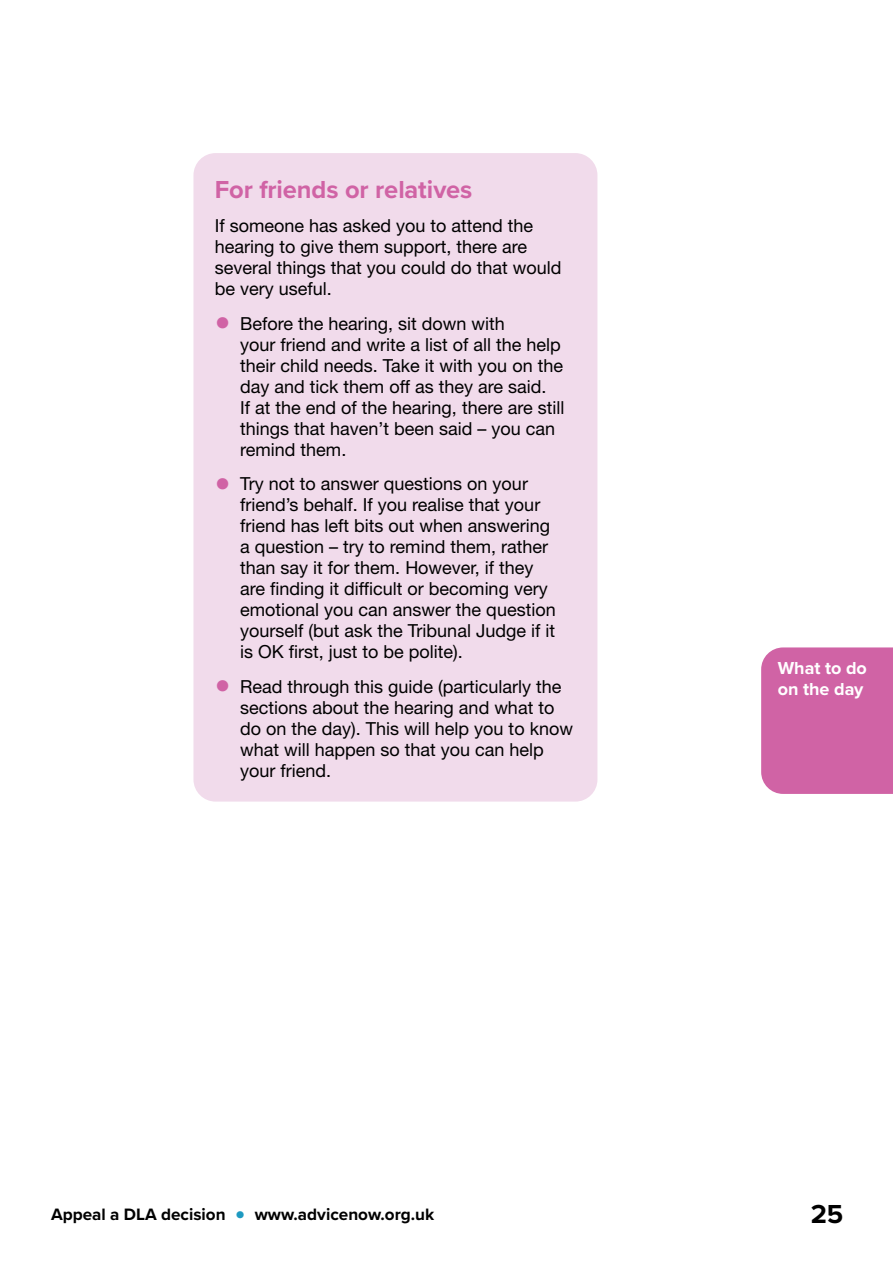
<style>
.page{position:relative;width:893px;height:1263px;background:#fff}
.page>*{position:absolute;margin:0;border:0;box-sizing:border-box;transform-origin:0 0}
.t1{font:700 27px "Proxima Nova";color:#000}
.t2{font:700 25.5px "Proxima Nova";letter-spacing:-.005em;color:#d063a5}
.t3{font:18px/21px "Helvetica Neue LT Std";color:#000}
.t4{font:700 18px/21px "Proxima Nova";letter-spacing:-.005em;color:#fff}
.t5{font:700 17.1px "Proxima Nova";color:#000}
.s1{font-size:31.5px;color:#d063a5}
.s2{font-size:30px;color:#1e9ac1}
</style>
<div class="page">
<div style="left:761px;top:647px;width:132px;height:147px;background:#d063a5"></div>
<div style="left:193px;top:153px;width:404px;height:648px;background:#f1dbeb;border-radius:22px"></div>
<h2 class="t2" style="left:215px;top:170px;width:259px">For friends or relatives</h2>
<p class="t3" style="left:215px;top:215px;width:348px">If someone has asked you to attend the hearing to give them support, there are several things that you could do that would be very useful.</p>
<p class="t3" style="left:240px;top:313px;width:326px;text-indent:-26px"><span class="s1">•</span> Before the hearing, sit down with<br>your friend and write a list of all the help their child needs. Take it with you on the day and tick them off as they are said.<br>If at the end of the hearing, there are still things that haven’t been said – you can remind them.</p>
<p class="t3" style="left:240px;top:473px;width:317px;text-indent:-26px"><span class="s1">•</span> Try not to answer questions on your friend’s behalf. If you realise that your friend has left bits out when answering a question – try to remind them, rather than say it for them. However, if they are finding it difficult or becoming very emotional you can answer the question yourself (but ask the Tribunal Judge if it is OK first, just to be polite).</p>
<p class="t3" style="left:240px;top:676px;width:334px;text-indent:-26px"><span class="s1">•</span> Read through this guide (particularly the sections about the hearing and what to do on the day). This will help you to know what will happen so that you can help your friend.</p>
<p class="t4" style="left:778px;top:657px;width:91px">What to do on the day</p>
<p class="t5" style="left:51px;top:1201px;width:385px">Appeal a DLA decision <span class="s2">•</span> www.advicenow.org.uk</p>
<h1 class="t1" style="left:811px;top:1194px;width:34px">25</h1>
</div>
